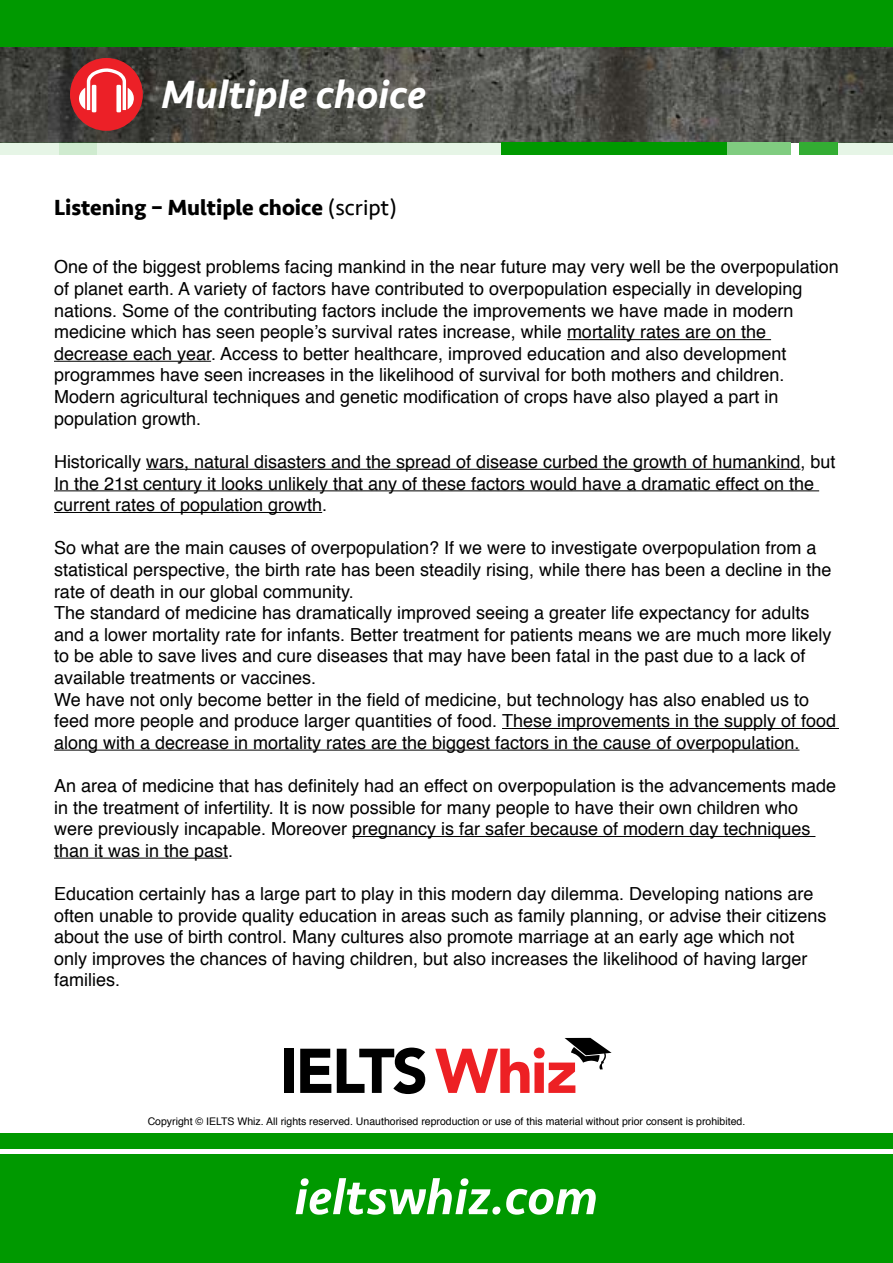
<style>
.page{position:relative;width:893px;height:1263px;background:#fff}
.page>*{position:absolute;margin:0;border:0;box-sizing:border-box;transform-origin:0 0}
.t1{font:italic 500 51px "Seravek";color:#fff}
.t2{font:italic 500 40.5px "Seravek";color:#fff}
.t3{font:700 22.5px "Seravek";color:#000}
.t4{font:18px/21.6px "Helvetica";color:#000}
.t5{font:10.5px "Helvetica";color:#000}
.s1{font-weight:400}
</style>
<div class="page">
<img style="left:0;top:47px;width:893px;height:95px">
<div style="left:0;top:1133px;width:893px;height:16px;background:#090"></div>
<div style="left:0;top:1155px;width:893px;height:108px;background:#090"></div>
<div style="left:0;top:0;width:893px;height:47px;background:#090"></div>
<div style="left:60px;top:142px;width:442px;height:13px;background:#e6f5e6"></div>
<div style="left:502px;top:142px;width:225px;height:13px;background:#090"></div>
<div style="left:727px;top:142px;width:64px;height:13px;background:#80cc80"></div>
<div style="left:799px;top:142px;width:39px;height:13px;background:#33ad33"></div>
<div style="left:838px;top:142px;width:55px;height:13px;background:#e6f5e6"></div>
<svg style="left:0;top:142px;width:97px;height:13px"></svg>
<hr style="left:567px;top:339px;width:204px;height:1px;background:#000">
<hr style="left:54px;top:361px;width:157px;height:1px;background:#000">
<hr style="left:146px;top:469px;width:654px;height:1px;background:#000">
<hr style="left:54px;top:490px;width:765px;height:1px;background:#000">
<hr style="left:54px;top:512px;width:268px;height:1px;background:#000">
<hr style="left:502px;top:728px;width:337px;height:1px;background:#000">
<hr style="left:54px;top:750px;width:745px;height:1px;background:#000">
<hr style="left:352px;top:836px;width:463px;height:1px;background:#000">
<hr style="left:54px;top:858px;width:174px;height:1px;background:#000">
<div style="left:70px;top:58px;width:73px;height:73px;background:#ec2027;border-radius:50%"></div>
<svg style="left:79px;top:68px;width:55px;height:44px"></svg>
<div style="left:284px;top:1049px;width:10px;height:44px;background:#000"></div>
<svg style="left:300px;top:1049px;width:31px;height:44px"></svg>
<svg style="left:337px;top:1047px;width:88px;height:47px"></svg>
<svg style="left:435px;top:1038px;width:177px;height:55px"></svg>
<h2 class="t2" style="left:161px;top:69px;width:266px">Multiple choice</h2>
<p class="t3" style="left:54px;top:190px;width:344px">Listening – Multiple choice <span class="s1">(script)</span></p>
<p class="t4" style="left:54px;top:257px;width:786px">One of the biggest problems facing mankind in the near future may very well be the overpopulation of planet earth. A variety of factors have contributed to overpopulation especially in developing nations. Some of the contributing factors include the improvements we have made in modern medicine which has seen people’s survival rates increase, while mortality rates are on the decrease each year. Access to better healthcare, improved education and also development programmes have seen increases in the likelihood of survival for both mothers and children.<br>Modern agricultural techniques and genetic modification of crops have also played a part in population growth.</p>
<p class="t4" style="left:54px;top:451px;width:783px">Historically wars, natural disasters and the spread of disease curbed the growth of humankind, but<br>In the 21st century it looks unlikely that any of these factors would have a dramatic effect on the current rates of population growth.</p>
<p class="t4" style="left:54px;top:538px;width:784px">So what are the main causes of overpopulation? If we were to investigate overpopulation from a statistical perspective, the birth rate has been steadily rising, while there has been a decline in the rate of death in our global community.<br>The standard of medicine has dramatically improved seeing a greater life expectancy for adults and a lower mortality rate for infants. Better treatment for patients means we are much more likely to be able to save lives and cure diseases that may have been fatal in the past due to a lack of available treatments or vaccines.<br>We have not only become better in the field of medicine, but technology has also enabled us to feed more people and produce larger quantities of food. These improvements in the supply of food along with a decrease in mortality rates are the biggest factors in the cause of overpopulation.</p>
<p class="t4" style="left:54px;top:775px;width:784px">An area of medicine that has definitely had an effect on overpopulation is the advancements made in the treatment of infertility. It is now possible for many people to have their own children who were previously incapable. Moreover pregnancy is far safer because of modern day techniques than it was in the past.</p>
<p class="t4" style="left:54px;top:883px;width:774px">Education certainly has a large part to play in this modern day dilemma. Developing nations are often unable to provide quality education in areas such as family planning, or advise their citizens about the use of birth control. Many cultures also promote marriage at an early age which not only improves the chances of having children, but also increases the likelihood of having larger families.</p>
<p class="t5" style="left:148px;top:1113px;width:599px">Copyright © IELTS Whiz. All rights reserved. Unauthorised reproduction or use of this material without prior consent is prohibited.</p>
<h1 class="t1" style="left:295px;top:1165px;width:305px">ieltswhiz.com</h1>
</div>
